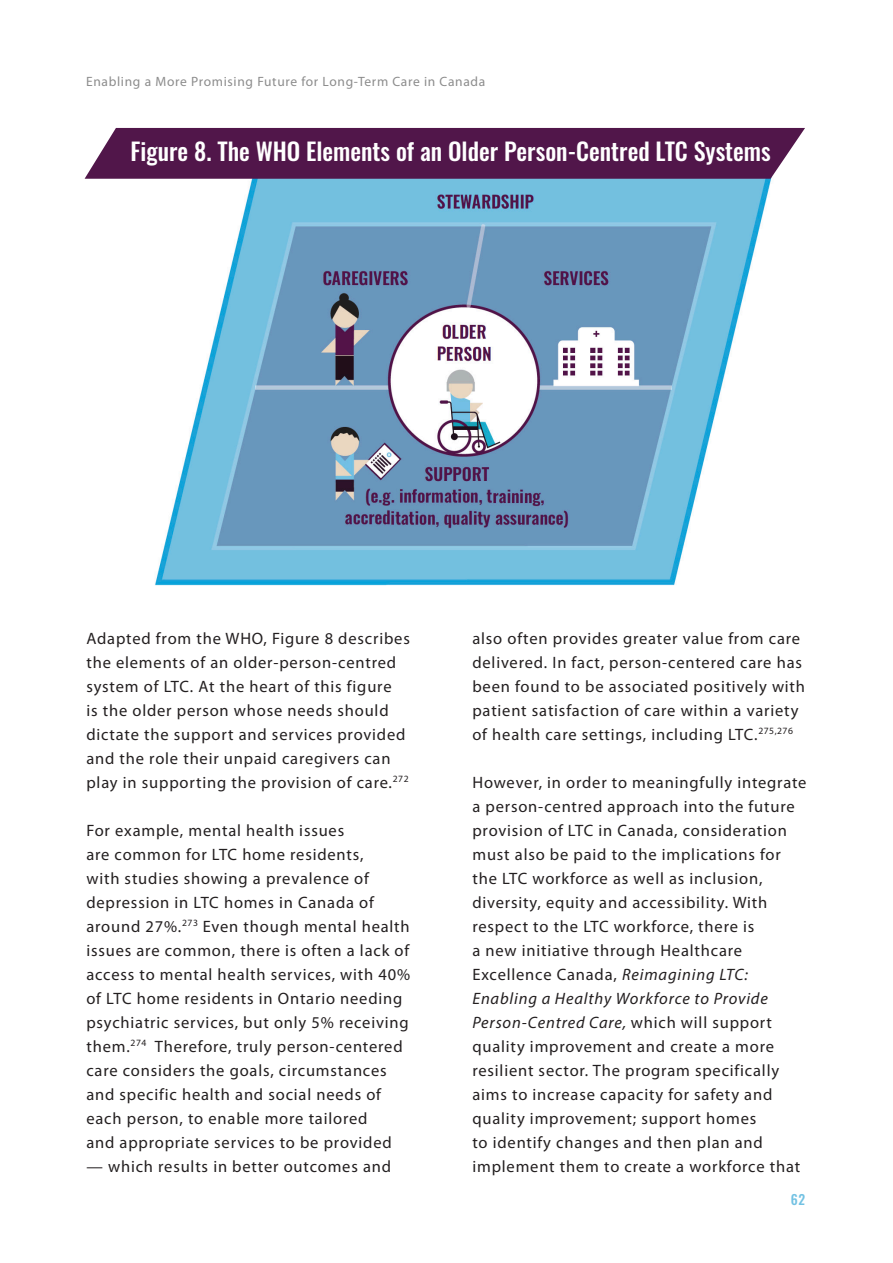
<style>
.page{position:relative;width:893px;height:1263px;background:#fff}
.page>*{position:absolute;margin:0;border:0;box-sizing:border-box;transform-origin:0 0}
.Header_3{font:500 24px "Oswald";color:#fff}
.t1{font:16.5px/24px "Myriad Pro";letter-spacing:.05em;color:#231f20}
.t2{font:13.5px "Myriad Pro";letter-spacing:.05em;color:#8c8c8c}
.t3{font:500 13.5px "Oswald";color:#73c2e3}
.s1{font-style:italic}
</style>
<div class="page">
<img style="left:84px;top:178px;width:687px;height:408px">
<div style="left:85px;top:128px;width:720px;height:51px;background:#51164a"></div>
<p class="t2" style="left:86px;top:73px;width:401px">Enabling a More Promising Future for Long-Term Care in Canada</p>
<p class="Header_3" style="left:131px;top:138px;width:642px">Figure 8. The WHO Elements of an Older Person-Centred LTC Systems</p>
<p class="t1" style="left:86px;top:626px;width:325px">Adapted from the WHO, Figure 8 describes the elements of an older-person-centred system of LTC. At the heart of this figure<br>is the older person whose needs should dictate the support and services provided and the role their unpaid caregivers can play in supporting the provision of care.<sup>272</sup></p>
<p class="t1" style="left:86px;top:818px;width:325px">For example, mental health issues<br>are common for LTC home residents,<br>with studies showing a prevalence of depression in LTC homes in Canada of around 27%.<sup>273</sup> Even though mental health issues are common, there is often a lack of access to mental health services, with 40% of LTC home residents in Ontario needing psychiatric services, but only 5% receiving them.<sup>274</sup> Therefore, truly person-centered care considers the goals, circumstances and specific health and social needs of each person, to enable more tailored<br>and appropriate services to be provided</p>
<p class="t1" style="left:86px;top:1154px;width:306px">— which results in better outcomes and</p>
<p class="t1" style="left:472px;top:626px;width:334px">also often provides greater value from care delivered. In fact, person-centered care has been found to be associated positively with patient satisfaction of care within a variety of health care settings, including LTC.<sup>275,276</sup></p>
<p class="t1" style="left:472px;top:770px;width:336px">However, in order to meaningfully integrate a person-centred approach into the future provision of LTC in Canada, consideration must also be paid to the implications for the LTC workforce as well as inclusion, diversity, equity and accessibility. With respect to the LTC workforce, there is<br>a new initiative through Healthcare Excellence Canada, <span class="s1">Reimagining LTC:<br>Enabling a Healthy Workforce to Provide Person-Centred Care,</span> which will support quality improvement and create a more resilient sector. The program specifically aims to increase capacity for safety and quality improvement; support homes<br>to identify changes and then plan and implement them to create a workforce that</p>
<p class="t3" style="left:791px;top:1192px;width:16px">62</p>
</div>
